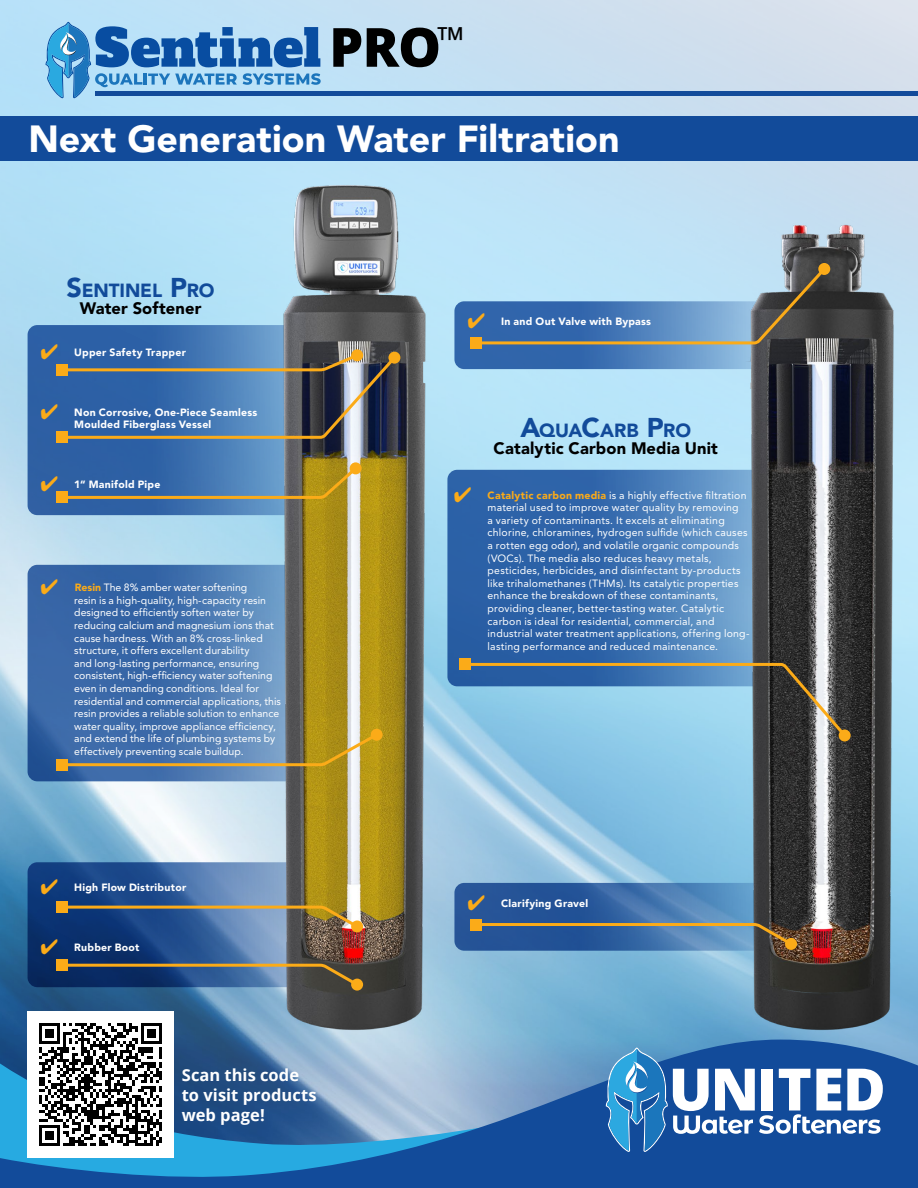
<style>
.page{position:relative;width:918px;height:1188px;background:#fff}
.page>*{position:absolute;margin:0;border:0;box-sizing:border-box;transform-origin:0 0}
.t1{font:800 54px "Open Sans";color:#000}
.t2{font:900 37.5px "Avenir LT Std";color:#fff}
.t3{font:900 18.9px "Avenir LT Std";letter-spacing:-.005em;color:#124b9a}
.t4{font:900 16.5px "Avenir LT Std";letter-spacing:.01em;color:#000}
.t5{font:700 16.5px/19.8px "Open Sans";letter-spacing:.005em;color:#fff}
.t6{font:10.5px/12.6px "Avenir LT Std";letter-spacing:.015em;color:#fff}
.t7{font:900 10.5px/12.6px "Avenir LT Std";letter-spacing:.025em;color:#fff}
.s1{font-size:27px}
.s2{color:#fbab18}
.s3{font-weight:900;color:#fbab18}
</style>
<div class="page">
<img style="left:0;top:0;width:918px;height:1040px">
<hr style="left:95px;top:92px;width:823px;height:4px;background:#124b9a">
<svg style="left:0;top:1040px;width:918px;height:148px;background:#3e77b0"></svg>
<svg style="left:606px;top:1048px;width:277px;height:107px"></svg>
<svg style="left:454px;top:883px;width:343px;height:68px;background:#3969a6"></svg>
<svg style="left:454px;top:301px;width:343px;height:68px;background:#477ab8"></svg>
<svg style="left:447px;top:470px;width:397px;height:216px;background:#3e72b1"></svg>
<svg style="left:28px;top:862px;width:342px;height:125px;background:#2b538d"></svg>
<svg style="left:28px;top:565px;width:342px;height:216px;background:#4170ac"></svg>
<svg style="left:28px;top:325px;width:342px;height:190px;background:#376aab"></svg>
<svg style="left:46px;top:22px;width:275px;height:76px;background:#68a1d2"></svg>
<img style="left:745px;top:163px;width:173px;height:882px">
<img style="left:267px;top:163px;width:164px;height:882px">
<svg style="left:59px;top:962px;width:302px;height:27px;background:#46566a"></svg>
<div style="left:56px;top:959px;width:12px;height:12px;background:#fbab18"></div>
<div style="left:351px;top:979px;width:12px;height:12px;background:#fbab18;border-radius:50%"></div>
<svg style="left:59px;top:904px;width:302px;height:27px;background:#5f6e7d"></svg>
<div style="left:56px;top:901px;width:12px;height:12px;background:#fbab18"></div>
<div style="left:351px;top:921px;width:12px;height:12px;background:#fbab18;border-radius:50%"></div>
<svg style="left:473px;top:922px;width:322px;height:26px;background:#536e8a"></svg>
<div style="left:470px;top:919px;width:12px;height:12px;background:#fbab18"></div>
<div style="left:785px;top:938px;width:12px;height:12px;background:#fbab18;border-radius:50%"></div>
<div style="left:470px;top:337px;width:12px;height:12px;background:#fbab18"></div>
<div style="left:818px;top:263px;width:12px;height:12px;background:#fbab18;border-radius:50%"></div>
<svg style="left:59px;top:731px;width:322px;height:37px;background:#738487"></svg>
<div style="left:56px;top:759px;width:12px;height:12px;background:#fbab18"></div>
<div style="left:371px;top:729px;width:12px;height:12px;background:#fbab18;border-radius:50%"></div>
<div style="left:56px;top:364px;width:12px;height:12px;background:#fbab18"></div>
<svg style="left:351px;top:349px;width:12px;height:12px"></svg>
<div style="left:56px;top:431px;width:12px;height:12px;background:#fbab18"></div>
<div style="left:388px;top:352px;width:12px;height:12px;background:#fbab18;border-radius:50%"></div>
<div style="left:56px;top:491px;width:12px;height:12px;background:#fbab18"></div>
<svg style="left:350px;top:462px;width:12px;height:12px"></svg>
<div style="left:0;top:116px;width:918px;height:45px;background:#124b9a"></div>
<div style="left:27px;top:1011px;width:147px;height:147px;background:#fff"></div>
<svg style="left:39px;top:1023px;width:123px;height:123px"></svg>
<svg style="left:462px;top:661px;width:387px;height:79px;background:#769cb2"></svg>
<div style="left:459px;top:658px;width:12px;height:12px;background:#fbab18"></div>
<div style="left:839px;top:730px;width:12px;height:12px;background:#fbab18;border-radius:50%"></div>
<svg style="left:58px;top:351px;width:341px;height:89px;background:#526d8d"></svg>
<svg style="left:58px;top:464px;width:302px;height:36px;background:#667d89"></svg>
<svg style="left:473px;top:265px;width:356px;height:81px;background:#7f9eb8"></svg>
<h1 class="t1" style="left:329px;top:10px;width:137px">PRO<sup>™</sup></h1>
<h2 class="t2" style="left:28px;top:116px;width:593px">Next Generation Water Filtration</h2>
<h3 class="t3" style="left:67px;top:279px;width:150px"><span class="s1">S</span>ENTINEL <span class="s1">P</span>RO</h3>
<h3 class="t4" style="left:80px;top:298px;width:123px">Water Softener</h3>
<p class="t7" style="left:40px;top:346px;width:147px"><span class="s2">✔</span> Upper Safety Trapper</p>
<p class="t7" style="left:74px;top:406px;width:185px;text-indent:-34px"><span class="s2">✔</span> Non Corrosive, One-Piece Seamless<br>Moulded Fiberglass Vessel</p>
<p class="t7" style="left:40px;top:478px;width:121px"><span class="s2">✔</span> 1“ Manifold Pipe</p>
<p class="t6" style="left:74px;top:581px;width:208px;text-indent:-34px"><span class="s2">✔</span> <span class="s3">Resin</span> The 8% amber water softening<br>resin is a high-quality, high-capacity resin designed to efficiently soften water by reducing calcium and magnesium ions that cause hardness. With an 8% cross-linked structure, it offers excellent durability<br>and long-lasting performance, ensuring consistent, high-efficiency water softening even in demanding conditions. Ideal for residential and commercial applications, this resin provides a reliable solution to enhance water quality, improve appliance efficiency, and extend the life of plumbing systems by effectively preventing scale buildup.</p>
<p class="t7" style="left:40px;top:881px;width:147px"><span class="s2">✔</span> High Flow Distributor</p>
<p class="t7" style="left:40px;top:941px;width:101px"><span class="s2">✔</span> Rubber Boot</p>
<h3 class="t5" style="left:182px;top:1065px;width:136px">Scan this code to visit products web page!</h3>
<p class="t7" style="left:467px;top:315px;width:185px"><span class="s2">✔</span> In and Out Valve with Bypass</p>
<h3 class="t3" style="left:520px;top:419px;width:172px"><span class="s1">A</span>QUA<span class="s1">C</span>ARB <span class="s1">P</span>RO</h3>
<h3 class="t4" style="left:494px;top:438px;width:226px">Catalytic Carbon Media Unit</h3>
<p class="t6" style="left:488px;top:489px;width:263px;text-indent:-34px"><span class="s2">✔</span> <span class="s3">Catalytic carbon media</span> is a highly effective filtration material used to improve water quality by removing<br>a variety of contaminants. It excels at eliminating chlorine, chloramines, hydrogen sulfide (which causes a rotten egg odor), and volatile organic compounds (VOCs). The media also reduces heavy metals, pesticides, herbicides, and disinfectant by-products like trihalomethanes (THMs). Its catalytic properties enhance the breakdown of these contaminants, providing cleaner, better-tasting water. Catalytic carbon is ideal for residential, commercial, and industrial water treatment applications, offering long&shy;lasting performance and reduced maintenance.</p>
<p class="t7" style="left:467px;top:897px;width:122px"><span class="s2">✔</span> Clarifying Gravel</p>
</div>
